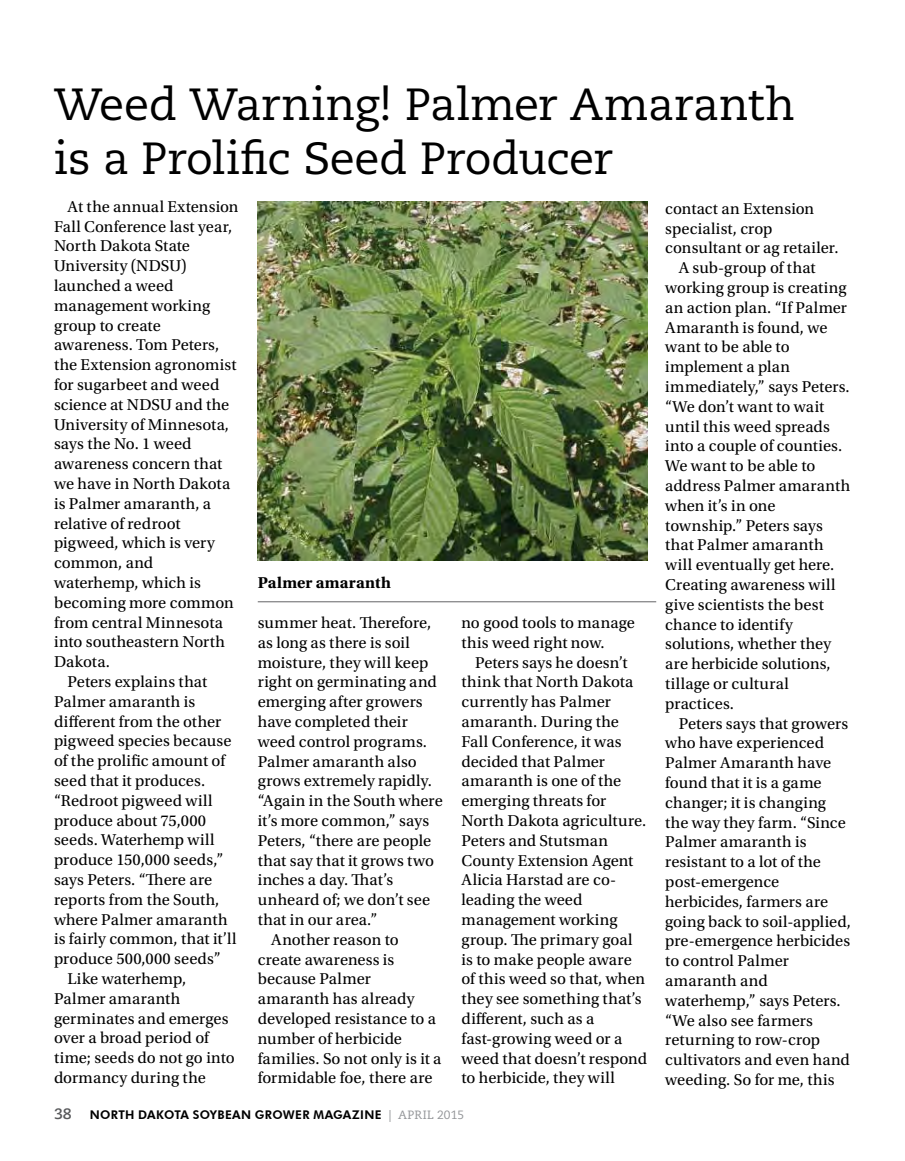
<style>
.page{position:relative;width:905px;height:1161px;background:#fff}
.page>*{position:absolute;margin:0;border:0;box-sizing:border-box;transform-origin:0 0}
.t1{font:45px/54px "Caecilia LT Std";letter-spacing:-.02em;color:#000}
.t2{font:16.5px/19.8px "Utopia Std";letter-spacing:.005em;color:#000}
.t3{font:16.5px "Utopia Std";letter-spacing:.025em;color:#000}
.t4{font:700 16.5px "Utopia Std";letter-spacing:.015em;color:#000}
.t5{font:16.5px "Utopia Std";letter-spacing:.03em;color:#000}
.t6{font:700 15px "Caecilia LT Std";color:#58595b}
.t7{font:800 12px "Futura BT";letter-spacing:.025em;color:#000}
.s1{font-family:"Caecilia LT Std";font-weight:400;color:#939598}
</style>
<div class="page">
<img style="left:258px;top:202px;width:389px;height:359px">
<hr style="left:258px;top:601px;width:398px;height:1px;background:#636466">
<h1 class="t1" style="left:54px;top:78px;width:742px">Weed Warning! Palmer Amaranth is a Prolific Seed Producer</h1>
<p class="t2" style="left:68px;top:197px;width:172px">At the annual Extension</p>
<p class="t2" style="left:54px;top:217px;width:180px">Fall Conference last year,</p>
<p class="t2" style="left:54px;top:237px;width:137px">North Dakota State</p>
<p class="t2" style="left:54px;top:256px;width:134px">University (NDSU)</p>
<p class="t2" style="left:54px;top:276px;width:121px">launched a weed</p>
<p class="t2" style="left:54px;top:296px;width:158px">management working</p>
<p class="t2" style="left:54px;top:316px;width:108px">group to create</p>
<p class="t2" style="left:54px;top:336px;width:167px">awareness. Tom Peters,</p>
<p class="t2" style="left:54px;top:355px;width:184px">the Extension agronomist</p>
<p class="t2" style="left:54px;top:375px;width:167px">for sugarbeet and weed</p>
<p class="t2" style="left:54px;top:395px;width:177px">science at NDSU and the</p>
<p class="t2" style="left:54px;top:415px;width:176px">University of Minnesota,</p>
<p class="t2" style="left:54px;top:435px;width:139px">says the No. 1 weed</p>
<p class="t2" style="left:54px;top:454px;width:170px">awareness concern that</p>
<p class="t2" style="left:54px;top:474px;width:178px">we have in North Dakota</p>
<p class="t3" style="left:54px;top:495px;width:159px">is Palmer amaranth, a</p>
<p class="t2" style="left:54px;top:514px;width:128px">relative of redroot</p>
<p class="t2" style="left:54px;top:534px;width:162px">pigweed, which is very</p>
<p class="t2" style="left:54px;top:553px;width:101px">common, and</p>
<p class="t2" style="left:54px;top:573px;width:148px">waterhemp, which is</p>
<p class="t2" style="left:54px;top:593px;width:181px">becoming more common</p>
<p class="t2" style="left:54px;top:613px;width:170px">from central Minnesota</p>
<p class="t2" style="left:54px;top:633px;width:172px">into southeastern North</p>
<p class="t2" style="left:54px;top:652px;width:57px">Dakota.</p>
<p class="t2" style="left:68px;top:672px;width:141px">Peters explains that</p>
<p class="t3" style="left:54px;top:693px;width:143px">Palmer amaranth is</p>
<p class="t2" style="left:54px;top:712px;width:169px">different from the other</p>
<p class="t2" style="left:54px;top:732px;width:179px">pigweed species because</p>
<p class="t2" style="left:54px;top:751px;width:173px">of the prolific amount of</p>
<p class="t2" style="left:54px;top:771px;width:153px">seed that it produces.</p>
<p class="t2" style="left:54px;top:791px;width:160px">“Redroot pigweed will</p>
<p class="t2" style="left:54px;top:811px;width:154px">produce about 75,000</p>
<p class="t2" style="left:54px;top:831px;width:162px">seeds. Waterhemp will</p>
<p class="t2" style="left:54px;top:850px;width:171px">produce 150,000 seeds,”</p>
<p class="t2" style="left:54px;top:870px;width:160px">says Peters. “There are</p>
<p class="t2" style="left:54px;top:890px;width:167px">reports from the South,</p>
<p class="t2" style="left:54px;top:910px;width:175px">where Palmer amaranth</p>
<p class="t2" style="left:54px;top:930px;width:184px">is fairly common, that it’ll</p>
<p class="t2" style="left:54px;top:949px;width:168px">produce 500,000 seeds”</p>
<p class="t2" style="left:68px;top:969px;width:120px">Like waterhemp,</p>
<p class="t3" style="left:54px;top:990px;width:128px">Palmer amaranth</p>
<p class="t2" style="left:54px;top:1009px;width:176px">germinates and emerges</p>
<p class="t2" style="left:54px;top:1029px;width:156px">over a broad period of</p>
<p class="t2" style="left:54px;top:1048px;width:182px">time; seeds do not go into</p>
<p class="t2" style="left:54px;top:1068px;width:153px">dormancy during the</p>
<p class="t2" style="left:665px;top:199px;width:150px">contact an Extension</p>
<p class="t2" style="left:665px;top:219px;width:109px">specialist, crop</p>
<p class="t2" style="left:665px;top:238px;width:175px">consultant or ag retailer.</p>
<p class="t2" style="left:678px;top:258px;width:138px">A sub-group of that</p>
<p class="t2" style="left:665px;top:278px;width:183px">working group is creating</p>
<p class="t2" style="left:665px;top:298px;width:183px">an action plan. “If Palmer</p>
<p class="t2" style="left:665px;top:318px;width:164px">Amaranth is found, we</p>
<p class="t2" style="left:665px;top:337px;width:126px">want to be able to</p>
<p class="t2" style="left:665px;top:357px;width:126px">implement a plan</p>
<p class="t2" style="left:665px;top:377px;width:186px">immediately,” says Peters.</p>
<p class="t2" style="left:665px;top:397px;width:160px">“We don’t want to wait</p>
<p class="t2" style="left:665px;top:417px;width:166px">until this weed spreads</p>
<p class="t2" style="left:665px;top:436px;width:178px">into a couple of counties.</p>
<p class="t2" style="left:665px;top:456px;width:152px">We want to be able to</p>
<p class="t2" style="left:665px;top:476px;width:187px">address Palmer amaranth</p>
<p class="t2" style="left:665px;top:496px;width:112px">when it’s in one</p>
<p class="t2" style="left:665px;top:516px;width:159px">township.” Peters says</p>
<p class="t2" style="left:665px;top:535px;width:160px">that Palmer amaranth</p>
<p class="t2" style="left:665px;top:555px;width:171px">will eventually get here.</p>
<p class="t2" style="left:665px;top:575px;width:172px">Creating awareness will</p>
<p class="t2" style="left:665px;top:595px;width:160px">give scientists the best</p>
<p class="t2" style="left:665px;top:615px;width:129px">chance to identify</p>
<p class="t2" style="left:665px;top:634px;width:167px">solutions, whether they</p>
<p class="t2" style="left:665px;top:654px;width:167px">are herbicide solutions,</p>
<p class="t2" style="left:665px;top:674px;width:125px">tillage or cultural</p>
<p class="t2" style="left:665px;top:694px;width:70px">practices.</p>
<p class="t2" style="left:678px;top:714px;width:171px">Peters says that growers</p>
<p class="t2" style="left:665px;top:733px;width:160px">who have experienced</p>
<p class="t2" style="left:665px;top:753px;width:167px">Palmer Amaranth have</p>
<p class="t2" style="left:665px;top:773px;width:158px">found that it is a game</p>
<p class="t2" style="left:665px;top:793px;width:162px">changer; it is changing</p>
<p class="t2" style="left:665px;top:813px;width:182px">the way they farm. “Since</p>
<p class="t3" style="left:665px;top:833px;width:143px">Palmer amaranth is</p>
<p class="t2" style="left:665px;top:852px;width:157px">resistant to a lot of the</p>
<p class="t2" style="left:665px;top:872px;width:116px">post-emergence</p>
<p class="t2" style="left:665px;top:892px;width:164px">herbicides, farmers are</p>
<p class="t2" style="left:665px;top:912px;width:187px">going back to soil-applied,</p>
<p class="t2" style="left:665px;top:931px;width:186px">pre-emergence herbicides</p>
<p class="t2" style="left:665px;top:951px;width:125px">to control Palmer</p>
<p class="t5" style="left:665px;top:972px;width:104px">amaranth and</p>
<p class="t2" style="left:665px;top:991px;width:177px">waterhemp,” says Peters.</p>
<p class="t2" style="left:665px;top:1011px;width:149px">“We also see farmers</p>
<p class="t2" style="left:665px;top:1030px;width:157px">returning to row-crop</p>
<p class="t2" style="left:665px;top:1050px;width:186px">cultivators and even hand</p>
<p class="t2" style="left:665px;top:1070px;width:171px">weeding. So for me, this</p>
<p class="t4" style="left:258px;top:573px;width:135px">Palmer amaranth</p>
<p class="t2" style="left:258px;top:613px;width:175px">summer heat. Therefore,</p>
<p class="t2" style="left:258px;top:633px;width:154px">as long as there is soil</p>
<p class="t2" style="left:258px;top:653px;width:172px">moisture, they will keep</p>
<p class="t2" style="left:258px;top:672px;width:181px">right on germinating and</p>
<p class="t2" style="left:258px;top:692px;width:166px">emerging after growers</p>
<p class="t2" style="left:258px;top:712px;width:152px">have completed their</p>
<p class="t2" style="left:258px;top:732px;width:171px">weed control programs.</p>
<p class="t2" style="left:258px;top:752px;width:160px">Palmer amaranth also</p>
<p class="t2" style="left:258px;top:771px;width:176px">grows extremely rapidly.</p>
<p class="t2" style="left:258px;top:791px;width:186px">“Again in the South where</p>
<p class="t2" style="left:258px;top:811px;width:173px">it’s more common,” says</p>
<p class="t2" style="left:258px;top:831px;width:175px">Peters, “there are people</p>
<p class="t2" style="left:258px;top:851px;width:178px">that say that it grows two</p>
<p class="t2" style="left:258px;top:870px;width:137px">inches a day. That’s</p>
<p class="t2" style="left:258px;top:890px;width:174px">unheard of; we don’t see</p>
<p class="t2" style="left:258px;top:910px;width:121px">that in our area.”</p>
<p class="t2" style="left:271px;top:930px;width:129px">Another reason to</p>
<p class="t2" style="left:258px;top:950px;width:138px">create awareness is</p>
<p class="t2" style="left:258px;top:969px;width:115px">because Palmer</p>
<p class="t2" style="left:258px;top:989px;width:158px">amaranth has already</p>
<p class="t2" style="left:258px;top:1009px;width:180px">developed resistance to a</p>
<p class="t2" style="left:258px;top:1029px;width:146px">number of herbicide</p>
<p class="t2" style="left:258px;top:1049px;width:185px">families. So not only is it a</p>
<p class="t2" style="left:258px;top:1068px;width:176px">formidable foe, there are</p>
<p class="t2" style="left:461px;top:613px;width:175px">no good tools to manage this weed right now.</p>
<p class="t2" style="left:461px;top:653px;width:187px;text-indent:13px">Peters says he doesn’t think that North Dakota currently has Palmer amaranth. During the<br>Fall Conference, it was decided that Palmer amaranth is one of the emerging threats for<br>North Dakota agriculture.<br>Peters and Stutsman<br>County Extension Agent<br>Alicia Harstad are co&shy;leading the weed management working group. The primary goal is to make people aware of this weed so that, when they see something that’s different, such as a fast-growing weed or a weed that doesn’t respond to herbicide, they will</p>
<p class="t6" style="left:54px;top:1105px;width:19px">38</p>
<p class="t7" style="left:90px;top:1108px;width:375px">NORTH DAKOTA SOYBEAN GROWER MAGAZINE <span class="s1">| april 2015</span></p>
</div>
